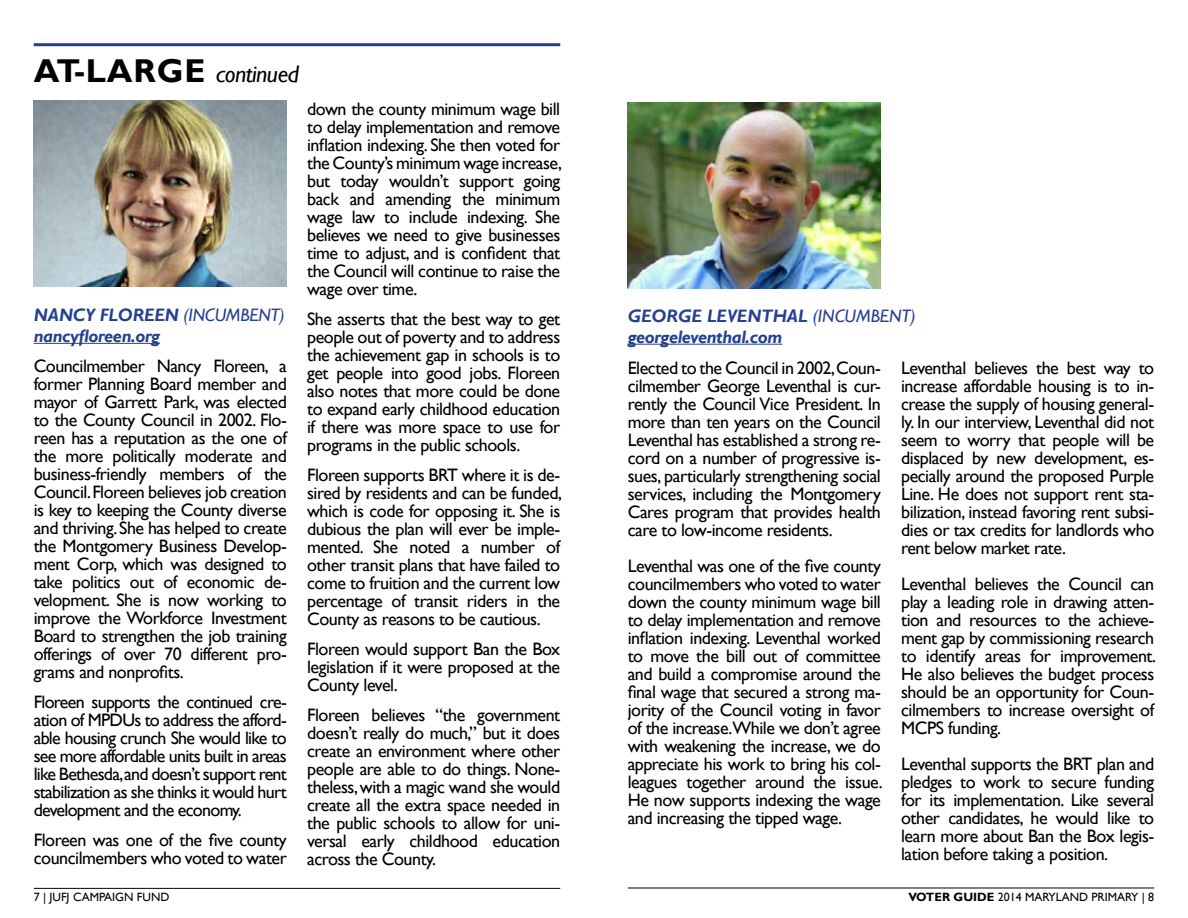
<style>
.page{position:relative;width:1188px;height:918px;background:#fff}
.page>*{position:absolute;margin:0;border:0;box-sizing:border-box;transform-origin:0 0}
.t1{font:italic 24px "Gill Sans";letter-spacing:-.02em;color:#000}
.t2{font:18px/18px "Gill Sans";letter-spacing:-.025em;color:#000;text-align:justify}
.t3{font:italic 700 18px/21px "Gill Sans";letter-spacing:-.01em;color:#25408f}
.t4{font:italic 18px "Gill Sans";color:#25408f}
.t5{font:12px "Gill Sans";color:#000}
.s1{font-weight:700;font-style:normal;font-size:33px}
.s2{font-weight:400}
.s3{font-weight:700}
</style>
<div class="page">
<hr style="left:34px;top:888px;width:526px;height:1px;background:#000">
<hr style="left:628px;top:888px;width:526px;height:1px;background:#000">
<hr style="left:34px;top:343px;width:126px;height:1px;background:#25408f">
<img style="left:34px;top:101px;width:253px;height:185px">
<hr style="left:628px;top:344px;width:154px;height:1px;background:#25408f">
<img style="left:628px;top:103px;width:253px;height:185px">
<hr style="left:34px;top:43px;width:526px;height:3px;background:#25408f">
<h1 class="t1" style="left:34px;top:60px;width:267px"><span class="s1">AT-LARGE</span> CONTINUED</h1>
<p class="t3" style="left:34px;top:305px;width:253px">Nancy Floreen <span class="s2">(INCUMBENT) </span>nancyfloreen.org</p>
<p class="t2" style="left:34px;top:357px;width:255px">Councilmember Nancy Floreen, a former Planning Board member and mayor of Garrett Park, was elected to the County Council in 2002. Flo&shy;reen has a reputation as the one of the more politically moderate and business-friendly members of the Council. Floreen believes job creation is key to keeping the County diverse and thriving. She has helped to create the Montgomery Business Develop&shy;ment Corp, which was designed to take politics out of economic de&shy;velopment. She is now working to improve the Workforce Investment Board to strengthen the job training offerings of over 70 different pro&shy;grams and nonprofits.</p>
<p class="t2" style="left:34px;top:693px;width:255px">Floreen supports the continued cre&shy;ation of MPDU</p>
<p class="t2" style="left:34px;top:711px;width:255px;text-indent:101px">s to address the afford&shy;able housing crunch She would like to see more affordable units built in areas like Bethesda,and doesn’t support rent stabilization as she thinks it would hurt development and the economy.</p>
<p class="t2" style="left:34px;top:831px;width:255px">Floreen was one of the five county councilmembers who voted to water</p>
<p class="t5" style="left:34px;top:890px;width:25px">7 | Jufj</p>
<p class="t5" style="left:73px;top:890px;width:9px">campaig</p>
<p class="t5" style="left:124px;top:890px;width:44px">n fund</p>
<p class="t2" style="left:307px;top:100px;width:256px">down the county minimum wage bill to delay implementation and remove inflation indexing. She then voted for the County’s minimum wage increase, but today wouldn’t support going back and amending the minimum wage law to include indexing. She believes we need to give businesses time to adjust, and is confident that the Council will continue to raise the wage over time.</p>
<p class="t2" style="left:307px;top:310px;width:255px">She asserts that the best way to get people out of poverty and to address the achievement gap in schools is to get people into good jobs. Floreen also notes that more could be done to expand early childhood education if there was more space to use for programs in the public schools.</p>
<p class="t2" style="left:307px;top:466px;width:256px">Floreen supports BRT where it is de&shy;sired by residents and can be funded, which is code for opposing it. She is dubious the plan will ever be imple&shy;mented. She noted a number of other transit plans that have failed to come to fruition and the current low percentage of transit riders in the County as reasons to be cautious.</p>
<p class="t2" style="left:307px;top:640px;width:255px">Floreen would support Ban the Box legislation if it were proposed at the County level.</p>
<p class="t2" style="left:307px;top:706px;width:255px">Floreen believes “the government doesn’t really do much,” but it does create an environment where other people are able to do things. None&shy;theless, with a magic wand she would create all the extra space needed in the public schools to allow for uni&shy;versal early childhood education across the County.</p>
<p class="t3" style="left:628px;top:306px;width:207px">George Leventhal <span class="s2">(INCU</span></p>
<p class="t4" style="left:856px;top:305px;width:61px">MBENT)</p>
<p class="t3" style="left:628px;top:327px;width:156px">georgeleventhal.com</p>
<p class="t2" style="left:628px;top:360px;width:255px">Elected to the Council in 2002,Coun&shy;cilmember George Leventhal is cur&shy;rently the Council Vice President. In more than ten years on the Council Leventhal has established a strong re&shy;cord on a number of progressive is&shy;sues, particularly strengthening social services, including the Montgomery Cares program that provides health care to low-income residents.</p>
<p class="t2" style="left:628px;top:558px;width:256px">Leventhal was one of the five county councilmembers who voted to water down the county minimum wage bill to delay implementation and remove inflation indexing. Leventhal worked to move the bill out of committee and build a compromise around the final wage that secured a strong ma&shy;jority of the Council voting in favor of the increase.While we don’t agree with weakening the increase, we do appreciate his work to bring his col&shy;leagues together around the issue.<br>He now supports indexing the wage and increasing the tipped wage.</p>
<p class="t2" style="left:901px;top:360px;width:255px">Leventhal believes the best way to increase affordable housing is to in&shy;crease the supply of housing general&shy;ly. In our interview, Leventhal did not seem to worry that people will be displaced by new development, es&shy;pecially around the proposed Purple Line. He does not support rent sta&shy;bilization, instead favoring rent subsi&shy;dies or tax credits for landlords who rent below market rate.</p>
<p class="t2" style="left:901px;top:576px;width:256px">Leventhal believes the Council can play a leading role in drawing atten&shy;tion and resources to the achieve&shy;ment gap by commissioning research to identify areas for improvement.<br>He also believes the budget process should be an opportunity for Coun&shy;cilmembers to increase oversight of MCPS funding.</p>
<p class="t2" style="left:901px;top:756px;width:255px">Leventhal supports the BRT plan and pledges to work to secure funding for its implementation. Like several other candidates, he would like to learn more about Ban the Box legis&shy;lation before taking a position.</p>
<p class="t5" style="left:908px;top:890px;width:247px"><span class="s3">VOTER GUI DE</span> 2014 marylan d primary | 8</p>
</div>
